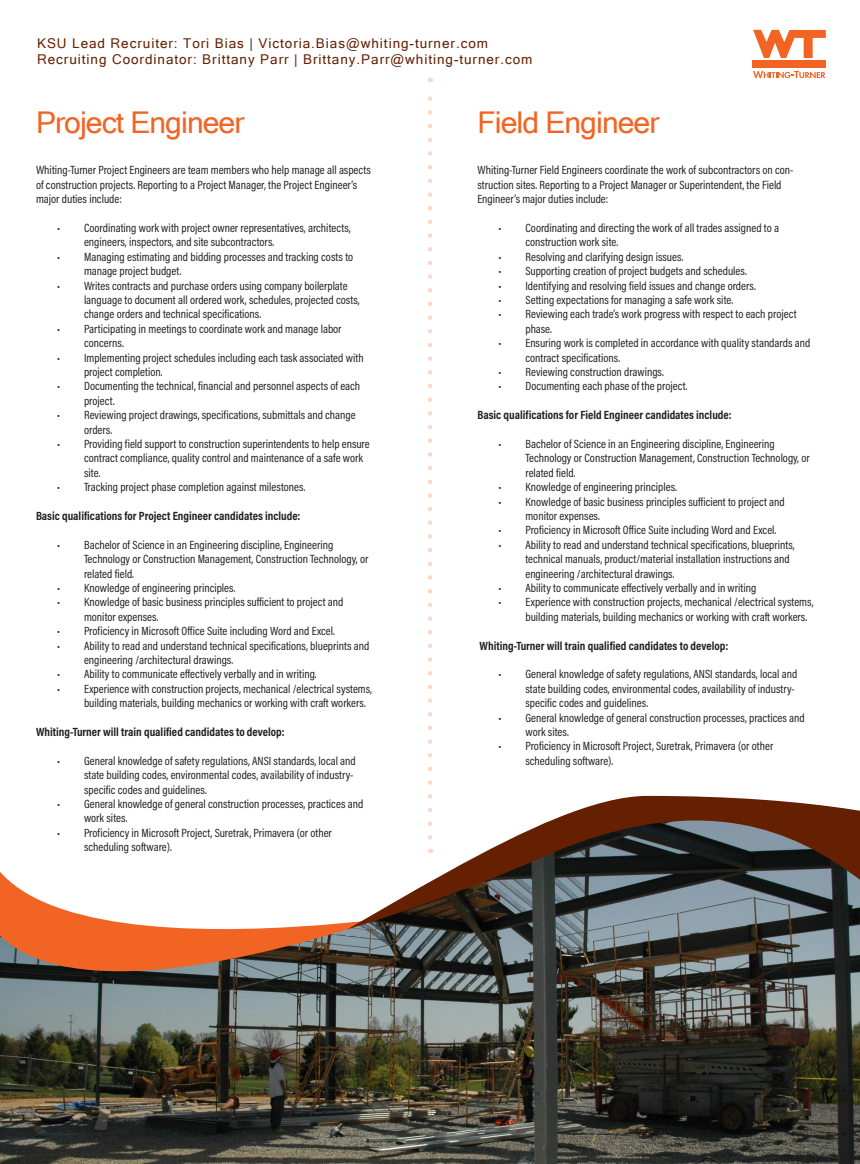
<style>
.page{position:relative;width:860px;height:1164px;background:#fff}
.page>*{position:absolute;margin:0;border:0;box-sizing:border-box;transform-origin:0 0}
.t1{font:30px "Microsoft Sans Serif";letter-spacing:-.03em;color:#f26423}
.t2{font:13.5px/16.2px "Microsoft Sans Serif";letter-spacing:.07em;color:#642000}
.t3{font:12px/14.4px "Acumin Pro Cond";color:#231f20}
.t4{font:700 12px "Acumin Pro Cond";color:#231f20}
</style>
<div class="page">
<svg style="left:550px;top:796px;width:310px;height:25px;fill:#642000"></svg>
<img style="left:0;top:821px;width:860px;height:343px">
<svg style="left:753px;top:30px;width:72px;height:28px"></svg>
<div style="left:752px;top:60px;width:73px;height:8px;background:#f26423"></div>
<svg style="left:753px;top:71px;width:72px;height:7px"></svg>
<svg style="left:428px;top:78px;width:4px;height:759px"></svg>
<p class="t2" style="left:37px;top:35px;width:497px">KSU Lead Recruiter: Tori Bias | Victoria.Bias@whiting-turner.com<br>Recruiting Coordinator: Brittany Parr | Brittany.Parr@whiting-turner.com</p>
<h1 class="t1" style="left:36px;top:103px;width:210px">Project Engineer</h1>
<h1 class="t1" style="left:477px;top:103px;width:183px">Field Engineer</h1>
<p class="t3" style="left:36px;top:163px;width:336px">Whiting-Turner Project Engineers are team members who help manage all aspects of construction projects. Reporting to a Project Manager, the Project Engineer’s major duties include:</p>
<p class="t3" style="left:84px;top:221px;width:268px;text-indent:-27px">• Coordinating work with project owner representatives, architects, engineers, inspectors, and site subcontractors.</p>
<p class="t3" style="left:84px;top:249px;width:271px;text-indent:-27px">• Managing estimating and bidding processes and tracking costs to manage project budget.</p>
<p class="t3" style="left:84px;top:278px;width:277px;text-indent:-27px">• Writes contracts and purchase orders using company boilerplate language to document all ordered work, schedules, projected costs, change orders and technical specifications.</p>
<p class="t3" style="left:84px;top:321px;width:259px;text-indent:-27px">• Participating in meetings to coordinate work and manage labor concerns.</p>
<p class="t3" style="left:84px;top:350px;width:281px;text-indent:-27px">• Implementing project schedules including each task associated with project completion.</p>
<p class="t3" style="left:84px;top:379px;width:278px;text-indent:-27px">• Documenting the technical, financial and personnel aspects of each project.</p>
<p class="t3" style="left:84px;top:408px;width:273px;text-indent:-27px">• Reviewing project drawings, specifications, submittals and change orders.</p>
<p class="t3" style="left:84px;top:437px;width:287px;text-indent:-27px">• Providing field support to construction superintendents to help ensure contract compliance, quality control and maintenance of a safe work site.</p>
<p class="t3" style="left:57px;top:480px;width:250px">• Tracking project phase completion against milestones.</p>
<p class="t4" style="left:36px;top:508px;width:266px">Basic qualifications for Project Engineer candidates include:</p>
<p class="t3" style="left:84px;top:537px;width:286px;text-indent:-27px">• Bachelor of Science in an Engineering discipline, Engineering<br>Technology or Construction Management, Construction Technology, or related field.</p>
<p class="t3" style="left:57px;top:581px;width:180px">• Knowledge of engineering principles.</p>
<p class="t3" style="left:84px;top:595px;width:261px;text-indent:-27px">• Knowledge of basic business principles sufficient to project and monitor expenses.</p>
<p class="t3" style="left:57px;top:624px;width:279px">• Proficiency in Microsoft Office Suite including Word and Excel.</p>
<p class="t3" style="left:84px;top:638px;width:287px;text-indent:-27px">• Ability to read and understand technical specifications, blueprints and engineering /architectural drawings.</p>
<p class="t3" style="left:57px;top:667px;width:261px">• Ability to communicate effectively verbally and in writing.</p>
<p class="t3" style="left:84px;top:681px;width:289px;text-indent:-27px">• Experience with construction projects, mechanical /electrical systems, building materials, building mechanics or working with craft workers.</p>
<p class="t4" style="left:36px;top:724px;width:250px">Whiting-Turner will train qualified candidates to develop:</p>
<p class="t3" style="left:84px;top:753px;width:273px;text-indent:-27px">• General knowledge of safety regulations, ANSI standards, local and state building codes, environmental codes, availability of industry&shy;specific codes and guidelines.</p>
<p class="t3" style="left:84px;top:797px;width:281px;text-indent:-27px">• General knowledge of general construction processes, practices and work sites.</p>
<p class="t3" style="left:84px;top:825px;width:249px;text-indent:-27px">• Proficiency in Microsoft Project, Suretrak, Primavera (or other scheduling software).</p>
<p class="t3" style="left:477px;top:163px;width:317px">Whiting-Turner Field Engineers coordinate the work of subcontractors on con&shy;struction sites. Reporting to a Project Manager or Superintendent, the Field<br>Engineer’s major duties include:</p>
<p class="t3" style="left:525px;top:221px;width:255px;text-indent:-27px">• Coordinating and directing the work of all trades assigned to a construction work site.</p>
<p class="t3" style="left:498px;top:249px;width:187px">• Resolving and clarifying design issues.</p>
<p class="t3" style="left:498px;top:264px;width:250px">• Supporting creation of project budgets and schedules.</p>
<p class="t3" style="left:498px;top:278px;width:259px">• Identifying and resolving field issues and change orders.</p>
<p class="t3" style="left:498px;top:293px;width:236px">• Setting expectations for managing a safe work site.</p>
<p class="t3" style="left:525px;top:307px;width:273px;text-indent:-27px">• Reviewing each trade’s work progress with respect to each project phase.</p>
<p class="t3" style="left:525px;top:336px;width:286px;text-indent:-27px">• Ensuring work is completed in accordance with quality standards and contract specifications.</p>
<p class="t3" style="left:498px;top:365px;width:167px">• Reviewing construction drawings.</p>
<p class="t3" style="left:498px;top:379px;width:191px">• Documenting each phase of the project.</p>
<p class="t4" style="left:477px;top:407px;width:256px">Basic qualifications for Field Engineer candidates include:</p>
<p class="t3" style="left:525px;top:437px;width:286px;text-indent:-27px">• Bachelor of Science in an Engineering discipline, Engineering<br>Technology or Construction Management, Construction Technology, or related field.</p>
<p class="t3" style="left:498px;top:480px;width:180px">• Knowledge of engineering principles.</p>
<p class="t3" style="left:525px;top:494px;width:261px;text-indent:-27px">• Knowledge of basic business principles sufficient to project and monitor expenses.</p>
<p class="t3" style="left:498px;top:523px;width:279px">• Proficiency in Microsoft Office Suite including Word and Excel.</p>
<p class="t3" style="left:525px;top:537px;width:271px;text-indent:-27px">• Ability to read and understand technical specifications, blueprints, technical manuals, product/material installation instructions and engineering /architectural drawings.</p>
<p class="t3" style="left:498px;top:581px;width:259px">• Ability to communicate effectively verbally and in writing</p>
<p class="t3" style="left:525px;top:595px;width:289px;text-indent:-27px">• Experience with construction projects, mechanical /electrical systems, building materials, building mechanics or working with craft workers.</p>
<p class="t4" style="left:479px;top:638px;width:250px">Whiting-Turner will train qualified candidates to develop:</p>
<p class="t3" style="left:525px;top:667px;width:273px;text-indent:-27px">• General knowledge of safety regulations, ANSI standards, local and state building codes, environmental codes, availability of industry&shy;specific codes and guidelines.</p>
<p class="t3" style="left:525px;top:710px;width:281px;text-indent:-27px">• General knowledge of general construction processes, practices and work sites.</p>
<p class="t3" style="left:525px;top:739px;width:249px;text-indent:-27px">• Proficiency in Microsoft Project, Suretrak, Primavera (or other scheduling software).</p>
</div>
